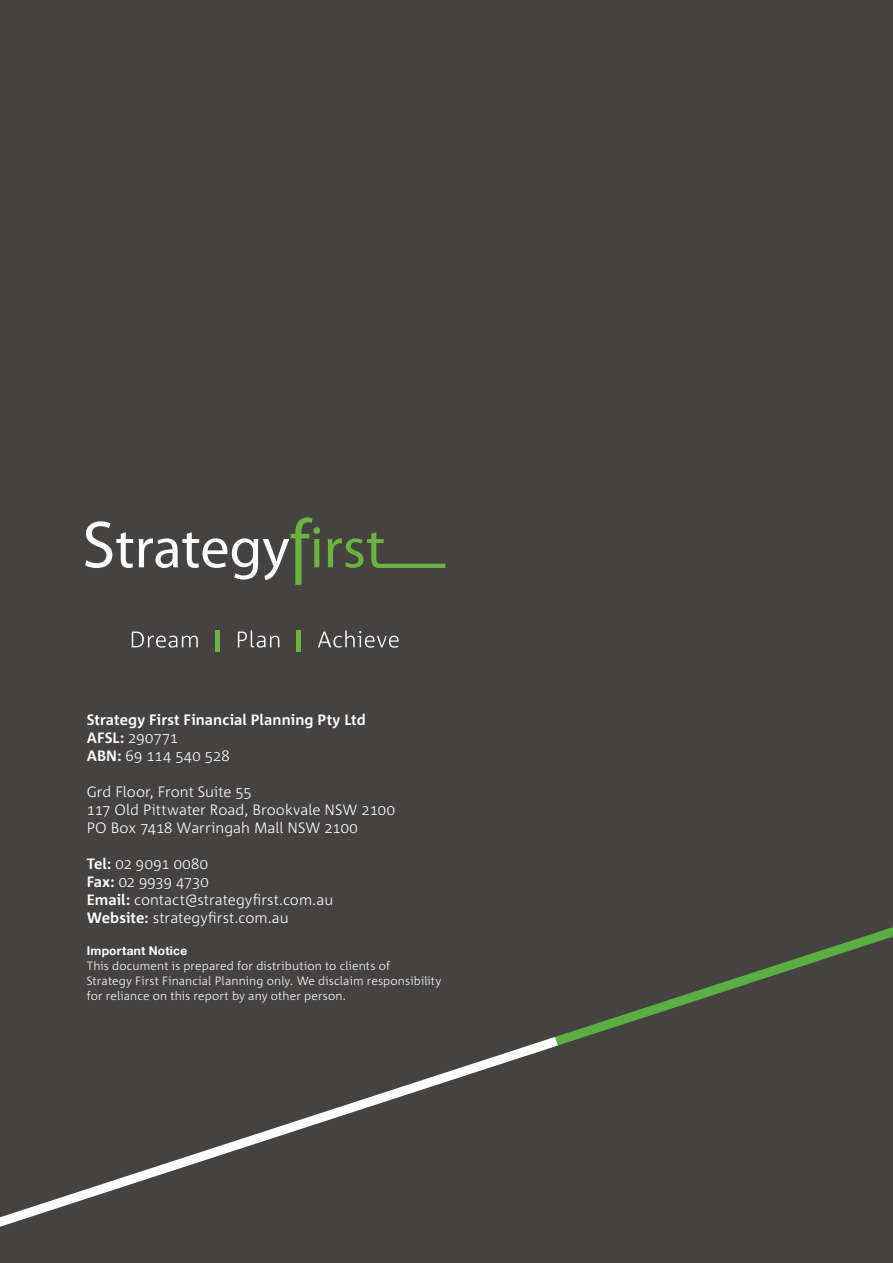
<style>
.page{position:relative;width:893px;height:1263px;background:#454242}
.page>*{position:absolute;margin:0;border:0;box-sizing:border-box;transform-origin:0 0}
.t1{font:300 15px/18px "Corpid C1";letter-spacing:.005em;color:#fff}
.t2{font:700 15px "Corpid";letter-spacing:.005em;color:#fff}
.t3{font:300 12px/15px "Corpid";letter-spacing:.01em;color:#fff}
.t4{font:700 12px "Helvetica Neue";letter-spacing:.02em;color:#fff}
.s1{font-family:"Corpid";font-weight:700}
</style>
<div class="page">
<svg style="left:568px;top:927px;width:325px;height:115px"></svg>
<svg style="left:0;top:1032px;width:568px;height:195px"></svg>
<svg style="left:328px;top:532px;width:117px;height:36px"></svg>
<svg style="left:85px;top:521px;width:48px;height:47px"></svg>
<svg style="left:139px;top:517px;width:181px;height:68px"></svg>
<svg style="left:132px;top:630px;width:267px;height:18px"></svg>
<hr style="left:215px;top:630px;width:4px;height:22px;background:#6cb33f">
<hr style="left:297px;top:630px;width:4px;height:22px;background:#6cb33f">
<p class="t2" style="left:87px;top:711px;width:281px">Strategy First Financial Planning Pty Ltd</p>
<p class="t1" style="left:87px;top:728px;width:145px"><span class="s1">AFSL:</span> 290771<br><span class="s1">ABN:</span> 69 114 540 528</p>
<p class="t1" style="left:87px;top:782px;width:310px">Grd Floor, Front Suite 55<br>117 Old Pittwater Road, Brookvale NSW 2100<br>PO Box 7418 Warringah Mall NSW 2100</p>
<p class="t1" style="left:87px;top:854px;width:248px"><span class="s1">Tel:</span> 02 9091 0080<br><span class="s1">Fax:</span> 02 9939 4730<br><span class="s1">Email:</span> contact@strategyfirst.com.au<br><span class="s1">Website:</span> strategyfirst.com.au</p>
<p class="t4" style="left:87px;top:941px;width:102px">Important Notice</p>
<p class="t3" style="left:87px;top:958px;width:356px">This document is prepared for distribution to clients of<br>Strategy First Financial Planning only. We disclaim responsibility for reliance on this report by any other person.</p>
</div>
